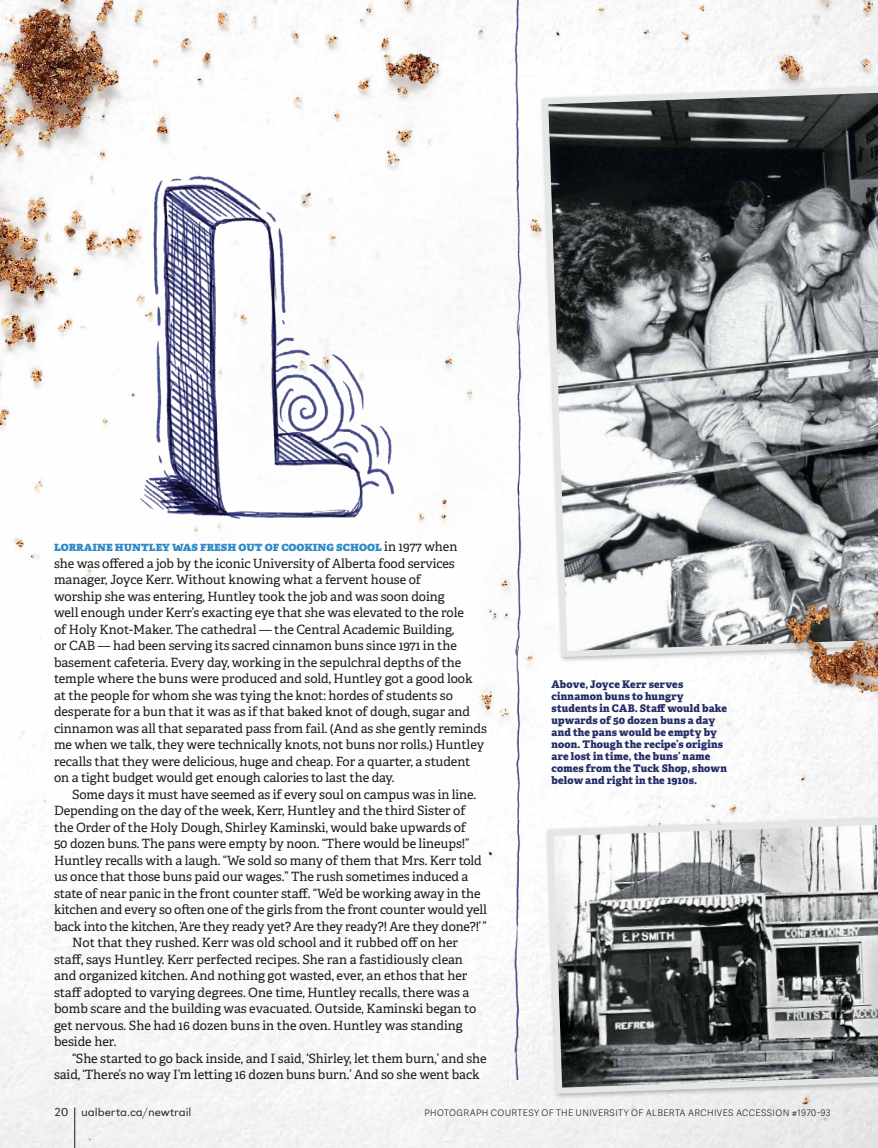
<style>
.page{position:relative;width:878px;height:1148px;background:#fff}
.page>*{position:absolute;margin:0;border:0;box-sizing:border-box;transform-origin:0 0}
.t1{font:12.75px/16.5px "Adelle";letter-spacing:-.005em;color:#1c1b1a}
.t2{font:300 12px "URW Grotesk Ext Wid";color:#1c1b1a}
.t3{font:800 10.5px/12px "Adelle";letter-spacing:.015em;color:#242d67}
.t4{font:9px "Adelle Sans Lt";letter-spacing:.04em;color:#1c1b1a}
.s1{font-weight:800;color:#2f8ac8}
</style>
<div class="page">
<img style="left:0;top:0;width:878px;height:1148px">
<img style="left:508px;top:0;width:22px;height:1079px">
<svg style="left:539px;top:65px;width:339px;height:595px"></svg>
<svg style="left:544px;top:813px;width:334px;height:283px"></svg>
<img style="left:136px;top:155px;width:269px;height:370px">
<hr style="left:74px;top:1107px;width:1px;height:41px;background:#1c1b1a">
<img style="left:752px;top:542px;width:26px;height:189px">
<img style="left:778px;top:542px;width:100px;height:189px">
<p class="t1" style="left:54px;top:537px;width:434px"><span class="s1">lorraine huntley was fresh out of cooking school</span> in 1977 when<br>she was offered a job by the iconic University of Alberta food services manager, Joyce Kerr. Without knowing what a fervent house of<br>worship she was entering, Huntley took the job and was soon doing<br>well enough under Kerr’s exacting eye that she was elevated to the role<br>of Holy Knot‑Maker. The cathedral — the Central Academic Building,<br>or CAB — had been serving its sacred cinnamon buns since 1971 in the basement cafeteria. Every day, working in the sepulchral depths of the temple where the buns were produced and sold, Huntley got a good look at the people for whom she was tying the knot: hordes of students so desperate for a bun that it was as if that baked knot of dough, sugar and cinnamon was all that separated pass from fail. (And as she gently reminds me when we talk, they were technically knots, not buns nor rolls.) Huntley recalls that they were delicious, huge and cheap. For a quarter, a student on a tight budget would get enough calories to last the day.</p>
<p class="t1" style="left:72px;top:785px;width:406px">Some days it must have seemed as if every soul on campus was in line.</p>
<p class="t1" style="left:54px;top:801px;width:413px">Depending on the day of the week, Kerr, Huntley and the third Sister of</p>
<p class="t1" style="left:54px;top:818px;width:413px">the Order of the Holy Dough, Shirley Kaminski, would bake upwards of</p>
<p class="t1" style="left:54px;top:834px;width:417px">50 dozen buns. The pans were empty by noon. “There would be lineups!”</p>
<p class="t1" style="left:54px;top:851px;width:429px">Huntley recalls with a laugh. “We sold so many of them that Mrs. Kerr told</p>
<p class="t1" style="left:54px;top:867px;width:416px">us once that those buns paid our wages.” The rush sometimes induced a</p>
<p class="t1" style="left:54px;top:884px;width:428px">state of near panic in the front counter staff. “We’d be working away in the</p>
<p class="t1" style="left:54px;top:900px;width:434px">kitchen and every so often one of the girls from the front counter would yell</p>
<p class="t1" style="left:54px;top:917px;width:434px">back into the kitchen, ‘Are they ready yet? Are they ready?! Are they done?!’ ”</p>
<p class="t1" style="left:72px;top:933px;width:387px">Not that they rushed. Kerr was old school and it rubbed off on her</p>
<p class="t1" style="left:54px;top:950px;width:410px">staff, says Huntley. Kerr perfected recipes. She ran a fastidiously clean</p>
<p class="t1" style="left:54px;top:966px;width:415px">and organized kitchen. And nothing got wasted, ever, an ethos that her</p>
<p class="t1" style="left:54px;top:983px;width:417px">staff adopted to varying degrees. One time, Huntley recalls, there was a</p>
<p class="t1" style="left:54px;top:999px;width:424px">bomb scare and the building was evacuated. Outside, Kaminski began to</p>
<p class="t1" style="left:54px;top:1016px;width:410px">get nervous. She had 16 dozen buns in the oven. Huntley was standing</p>
<p class="t1" style="left:54px;top:1032px;width:64px">beside her.</p>
<p class="t1" style="left:72px;top:1049px;width:416px">“She started to go back inside, and I said, ‘Shirley, let them burn,’ and she</p>
<p class="t1" style="left:54px;top:1065px;width:427px">said, ‘There’s no way I’m letting 16 dozen buns burn.’ And so she went back</p>
<p class="t4" style="left:424px;top:1106px;width:407px">PHOTOGRAPH COURTESY OF THE UNIVERSITY OF ALBERTA ARCHIVES ACCESSION #1970-93</p>
<p class="t3" style="left:551px;top:678px;width:177px">Above, Joyce Kerr serves cinnamon buns to hungry students in CAB. Staff would bake upwards of 50 dozen buns a day and the pans would be empty by noon. Though the recipe’s origins are lost in time, the buns’ name comes from the Tuck Shop, shown below and right in the 1910s.</p>
<p class="t2" style="left:54px;top:1104px;width:139px">20 ualberta.ca/newtrail</p>
</div>
